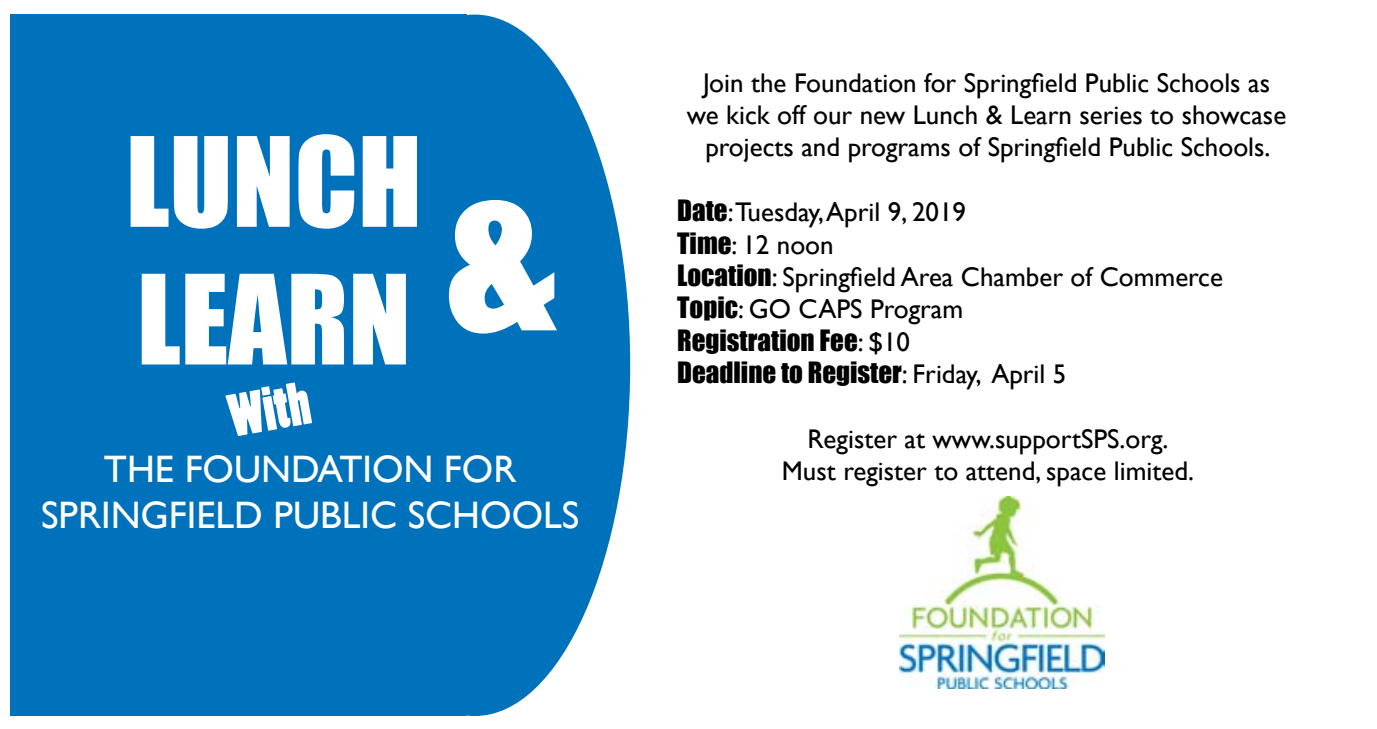
<style>
.page{position:relative;width:1377px;height:729px;background:#fff}
.page>*{position:absolute;margin:0;border:0;box-sizing:border-box;transform-origin:0 0}
.t1{font:114.75px/137.7px "Impact";color:#fff}
.t2{font:56.25px "Poplar Std";color:#fff}
.t3{font:38.25px/45.9px "Gill Sans";color:#fff;text-align:center}
.t4{font:27px/32.4px "Gill Sans";color:#000;text-align:center}
.t5{font:27px/32.4px "Impact";color:#000}
.s1{font-family:"Impact"}
.s2{font-family:"Gill Sans"}
</style>
<div class="page">
<img style="left:899px;top:497px;width:206px;height:192px">
<div style="left:319px;top:15px;width:311px;height:701px;background:#0071bb;border-radius:50%"></div>
<div style="left:10px;top:15px;width:457px;height:701px;background:#0071bb"></div>
<h1 class="t1" style="left:126px;top:110px;width:433px">LUNCH<br>LEARN <sup>&amp;</sup></h1>
<h2 class="t2" style="left:224px;top:386px;width:83px;rotate:-10deg">With</h2>
<h3 class="t3" style="left:41px;top:447px;width:540px">THE FOUNDATION FOR<br>SPRINGFIELD PUBLIC SCHOOLS</h3>
<p class="t4" style="left:687px;top:67px;width:601px">Join the Foundation for Springfield Public Schools as we kick off our new Lunch &amp; Learn series to showcase projects and programs of Springfield Public Schools.</p>
<p class="t4" style="left:677px;top:196px;width:547px;text-align:left"><span class="s1">Date</span>:Tuesday, April 9, 2019<br><span class="s1">Time</span>: 12 noon<br><span class="s1">Location</span>: Springfield Area Chamber of Commerce<br><span class="s1">Topic</span>: GO CAPS Program</p>
<p class="t5" style="left:677px;top:323px;width:391px">Registration Fee<span class="s2">: $10<br></span>Deadline to Register<span class="s2">: Friday, April 5</span></p>
<p class="t4" style="left:782px;top:423px;width:414px">Register at www.supportSPS.org.<br>Must register to attend, space limited.</p>
</div>
